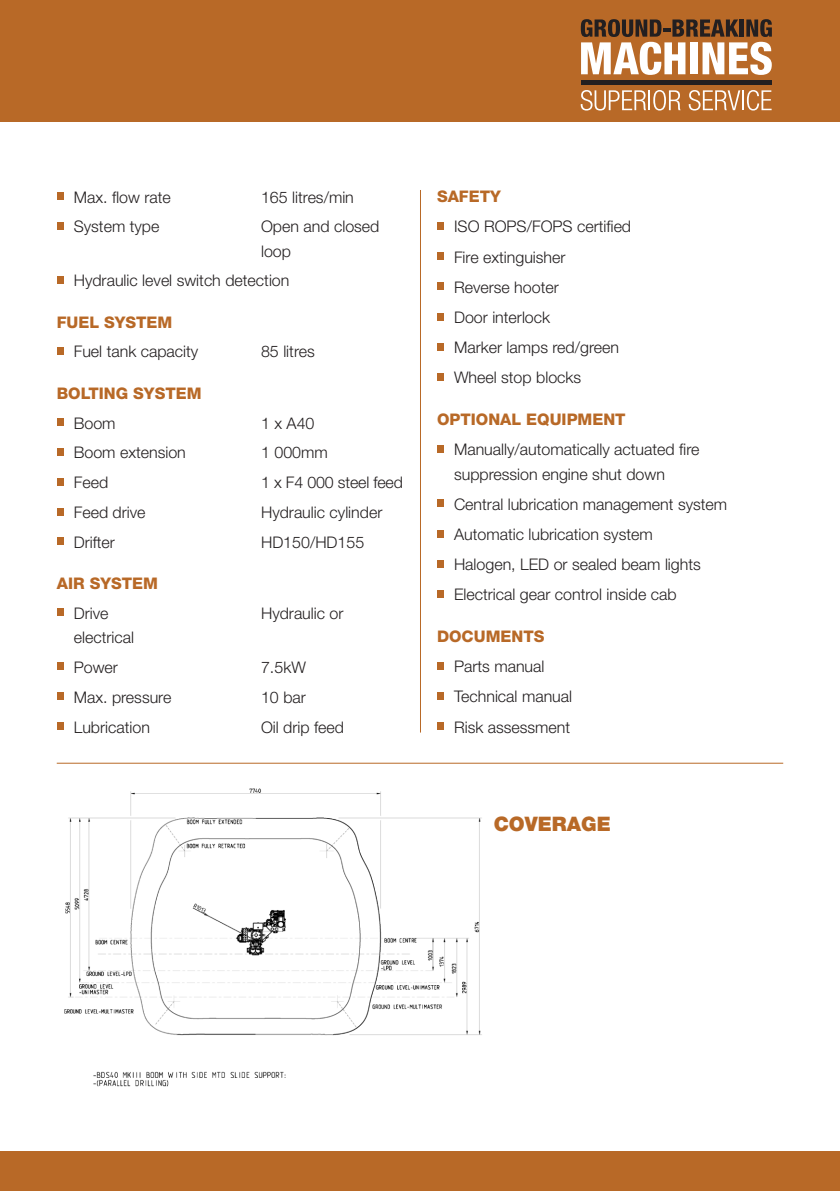
<style>
.page{position:relative;width:840px;height:1191px;background:#fff}
.page>*{position:absolute;margin:0;border:0;box-sizing:border-box;transform-origin:0 0}
.Heading_1{font:900 20px "Helvetica Neue";color:#b86927}
.Body_Copy{font:300 16px/24.2px "Helvetica Neue";color:#231f20}
.Heading_2{font:800 16px "Helvetica Neue";color:#b86927}
</style>
<div class="page">
<div style="left:0;top:0;width:839px;height:122px;background:#b86927"></div>
<svg style="left:580px;top:90px;width:65px;height:21px"></svg>
<hr style="left:648px;top:90px;width:2px;height:20px;background:#fff">
<svg style="left:653px;top:90px;width:27px;height:21px"></svg>
<svg style="left:688px;top:90px;width:51px;height:21px"></svg>
<hr style="left:741px;top:90px;width:2px;height:20px;background:#fff">
<svg style="left:746px;top:90px;width:25px;height:21px"></svg>
<svg style="left:580px;top:19px;width:191px;height:56px"></svg>
<div style="left:580px;top:80px;width:191px;height:5px;background:#231f20"></div>
<div style="left:57px;top:192px;width:6px;height:8px;background:#b86927"></div>
<div style="left:57px;top:222px;width:6px;height:8px;background:#b86927"></div>
<div style="left:57px;top:276px;width:6px;height:8px;background:#b86927"></div>
<div style="left:57px;top:347px;width:6px;height:8px;background:#b86927"></div>
<div style="left:57px;top:418px;width:6px;height:8px;background:#b86927"></div>
<div style="left:57px;top:448px;width:6px;height:8px;background:#b86927"></div>
<div style="left:57px;top:478px;width:6px;height:7px;background:#b86927"></div>
<div style="left:57px;top:508px;width:6px;height:7px;background:#b86927"></div>
<div style="left:57px;top:537px;width:6px;height:8px;background:#b86927"></div>
<div style="left:57px;top:608px;width:6px;height:8px;background:#b86927"></div>
<div style="left:57px;top:662px;width:6px;height:8px;background:#b86927"></div>
<div style="left:57px;top:692px;width:6px;height:8px;background:#b86927"></div>
<div style="left:57px;top:722px;width:6px;height:8px;background:#b86927"></div>
<div style="left:437px;top:222px;width:6px;height:8px;background:#b86927"></div>
<div style="left:437px;top:252px;width:6px;height:8px;background:#b86927"></div>
<div style="left:437px;top:282px;width:6px;height:8px;background:#b86927"></div>
<div style="left:437px;top:313px;width:6px;height:7px;background:#b86927"></div>
<div style="left:437px;top:343px;width:6px;height:8px;background:#b86927"></div>
<div style="left:437px;top:373px;width:6px;height:8px;background:#b86927"></div>
<div style="left:437px;top:445px;width:6px;height:7px;background:#b86927"></div>
<div style="left:437px;top:499px;width:6px;height:8px;background:#b86927"></div>
<div style="left:437px;top:530px;width:6px;height:7px;background:#b86927"></div>
<div style="left:437px;top:560px;width:6px;height:7px;background:#b86927"></div>
<div style="left:437px;top:590px;width:6px;height:8px;background:#b86927"></div>
<div style="left:437px;top:662px;width:6px;height:7px;background:#b86927"></div>
<div style="left:437px;top:692px;width:6px;height:8px;background:#b86927"></div>
<div style="left:437px;top:722px;width:6px;height:8px;background:#b86927"></div>
<hr style="left:420px;top:190px;width:1px;height:542px;background:#b86927">
<img style="left:64px;top:788px;width:418px;height:299px">
<hr style="left:57px;top:763px;width:725px;height:1px;background:#b86927">
<div style="left:0;top:1151px;width:839px;height:40px;background:#b86927"></div>
<p class="Body_Copy" style="left:74px;top:184px;width:98px">Max. flow rate</p>
<p class="Body_Copy" style="left:261px;top:184px;width:94px">165 litres/min</p>
<p class="Body_Copy" style="left:74px;top:214px;width:87px">System type</p>
<p class="Body_Copy" style="left:261px;top:214px;width:120px">Open and closed loop</p>
<p class="Body_Copy" style="left:74px;top:268px;width:217px">Hydraulic level switch detection</p>
<p class="Heading_2" style="left:57px;top:312px;width:117px">FUEL SYSTEM</p>
<p class="Body_Copy" style="left:74px;top:339px;width:126px">Fuel tank capacity</p>
<p class="Body_Copy" style="left:261px;top:339px;width:55px">85 litres</p>
<p class="Heading_2" style="left:57px;top:383px;width:146px">BOLTING SYSTEM</p>
<p class="Body_Copy" style="left:74px;top:410px;width:43px">Boom</p>
<p class="Body_Copy" style="left:261px;top:410px;width:55px">1 x A40</p>
<p class="Body_Copy" style="left:74px;top:440px;width:114px">Boom extension</p>
<p class="Body_Copy" style="left:261px;top:440px;width:68px">1 000mm</p>
<p class="Body_Copy" style="left:74px;top:470px;width:36px">Feed</p>
<p class="Body_Copy" style="left:261px;top:470px;width:143px">1 x F4 000 steel feed</p>
<p class="Body_Copy" style="left:74px;top:500px;width:73px">Feed drive</p>
<p class="Body_Copy" style="left:261px;top:500px;width:123px">Hydraulic cylinder</p>
<p class="Body_Copy" style="left:74px;top:530px;width:43px">Drifter</p>
<p class="Body_Copy" style="left:261px;top:530px;width:105px">HD150/HD155</p>
<p class="Heading_2" style="left:57px;top:574px;width:103px">AIR SYSTEM</p>
<p class="Body_Copy" style="left:74px;top:600px;width:36px">Drive</p>
<p class="Body_Copy" style="left:261px;top:600px;width:84px">Hydraulic or</p>
<p class="Body_Copy" style="left:74px;top:625px;width:62px">electrical</p>
<p class="Body_Copy" style="left:74px;top:654px;width:46px">Power</p>
<p class="Body_Copy" style="left:261px;top:654px;width:46px">7.5kW</p>
<p class="Body_Copy" style="left:74px;top:684px;width:99px">Max. pressure</p>
<p class="Body_Copy" style="left:261px;top:684px;width:46px">10 bar</p>
<p class="Body_Copy" style="left:74px;top:714px;width:78px">Lubrication</p>
<p class="Body_Copy" style="left:261px;top:714px;width:84px">Oil drip feed</p>
<p class="Heading_2" style="left:437px;top:187px;width:65px">SAFETY</p>
<p class="Body_Copy" style="left:454px;top:214px;width:178px">ISO ROPS/FOPS certified</p>
<p class="Body_Copy" style="left:454px;top:244px;width:113px">Fire extinguisher</p>
<p class="Body_Copy" style="left:454px;top:275px;width:106px">Reverse hooter</p>
<p class="Body_Copy" style="left:454px;top:305px;width:98px">Door interlock</p>
<p class="Body_Copy" style="left:454px;top:335px;width:166px">Marker lamps red/green</p>
<p class="Body_Copy" style="left:454px;top:365px;width:129px">Wheel stop blocks</p>
<p class="Heading_2" style="left:437px;top:410px;width:190px">OPTIONAL EQUIPMENT</p>
<p class="Body_Copy" style="left:454px;top:437px;width:247px">Manually/automatically actuated fire suppression engine shut down</p>
<p class="Body_Copy" style="left:454px;top:492px;width:274px">Central lubrication management system</p>
<p class="Body_Copy" style="left:454px;top:522px;width:200px">Automatic lubrication system</p>
<p class="Body_Copy" style="left:454px;top:552px;width:248px">Halogen, LED or sealed beam lights</p>
<p class="Body_Copy" style="left:454px;top:582px;width:224px">Electrical gear control inside cab</p>
<p class="Heading_2" style="left:437px;top:627px;width:109px">DOCUMENTS</p>
<p class="Body_Copy" style="left:454px;top:654px;width:92px">Parts manual</p>
<p class="Body_Copy" style="left:454px;top:684px;width:119px">Technical manual</p>
<p class="Body_Copy" style="left:454px;top:714px;width:118px">Risk assessment</p>
<p class="Heading_1" style="left:493px;top:812px;width:119px">COVERAGE</p>
</div>
